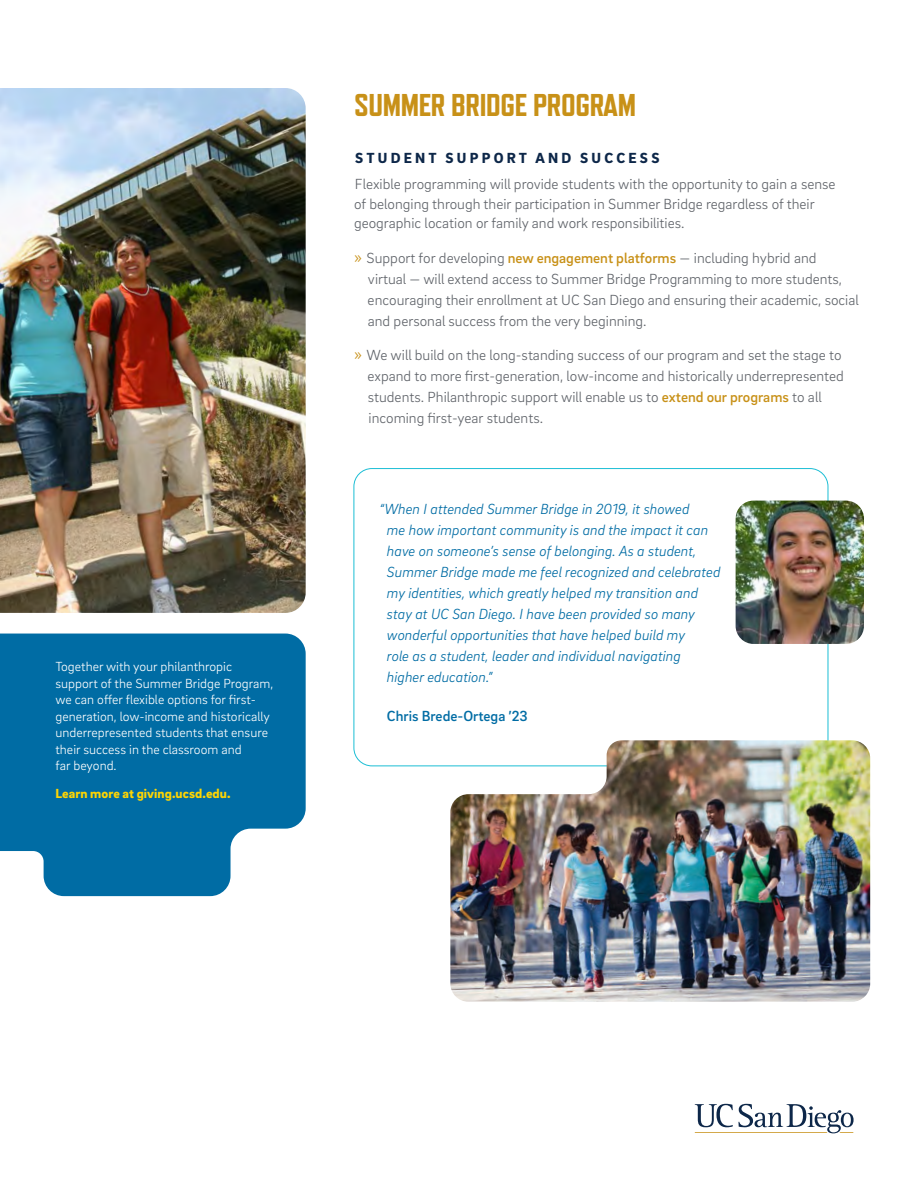
<style>
.page{position:relative;width:918px;height:1188px;background:#fff}
.page>*{position:absolute;margin:0;border:0;box-sizing:border-box;transform-origin:0 0}
.Back_main_Title{font:800 31.5px "Refrigerator Deluxe";letter-spacing:-.01em;color:#c89118}
.bullet{font:300 15px/21px "Brix Sans";color:#5f6369}
.quote{font:italic 300 15px/21px "Brix Sans";color:#006ca4}
.Text_Backside{font:300 15px/19.5px "Brix Sans";color:#5f6369}
.sub_Header_Back{font:900 15px "Brix Sans";letter-spacing:.215em;color:#0d2749}
.quote_name{font:500 15px "Brix Sans";color:#006ca4}
.back_left_contact_info{font:300 13.5px/16.5px "Brix Sans";color:#fff}
.t1{font:900 13.5px "Brix Sans";letter-spacing:.005em;color:#fed503}
.s1{font-size:16.5px;color:#c89118}
.s2{font-weight:500;color:#c89118}
</style>
<div class="page">
<img style="left:0;top:88px;width:306px;height:525px">
<svg style="left:0;top:634px;width:306px;height:263px;background:#1779ac"></svg>
<img style="left:450px;top:740px;width:420px;height:262px">
<img style="left:736px;top:501px;width:128px;height:143px">
<svg style="left:695px;top:1104px;width:159px;height:29px"></svg>
<p class="back_left_contact_info" style="left:56px;top:658px;width:219px">Together with your philanthropic support of the Summer Bridge Program, we can offer flexible options for first&shy;generation, low-income and historically underrepresented students that ensure their success in the classroom and<br>far beyond.</p>
<p class="t1" style="left:56px;top:784px;width:177px">Learn more at giving.ucsd.edu.</p>
<p class="Back_main_Title" style="left:354px;top:87px;width:283px">SUMMER BRIDGE PROGRAM</p>
<p class="sub_Header_Back" style="left:355px;top:148px;width:306px">STUDENT SUPPORT AND SUCCESS</p>
<p class="Text_Backside" style="left:354px;top:174px;width:483px">Flexible programming will provide students with the opportunity to gain a sense of belonging through their participation in Summer Bridge regardless of their geographic location or family and work responsibilities.</p>
<p class="bullet" style="left:368px;top:246px;width:493px;text-indent:-14px"><span class="s1">»</span> Support for developing <span class="s2">new engagement platforms</span> — including hybrid and<br>virtual — will extend access to Summer Bridge Programming to more students, encouraging their enrollment at UC San Diego and ensuring their academic, social and personal success from the very beginning.</p>
<p class="bullet" style="left:368px;top:344px;width:478px;text-indent:-14px"><span class="s1">»</span> We will build on the long-standing success of our program and set the stage to expand to more first-generation, low-income and historically underrepresented students. Philanthropic support will enable us to <span class="s2">extend our programs</span> to all incoming first-year students.</p>
<p class="quote" style="left:387px;top:497px;width:335px;text-indent:-7px">“When I attended Summer Bridge in 2019, it showed<br>me how important community is and the impact it can have on someone’s sense of belonging. As a student, Summer Bridge made me feel recognized and celebrated my identities, which greatly helped my transition and stay at UC San Diego. I have been provided so many wonderful opportunities that have helped build my<br>role as a student, leader and individual navigating higher education.”</p>
<p class="quote_name" style="left:387px;top:706px;width:142px">Chris Brede-Ortega ’23</p>
</div>
